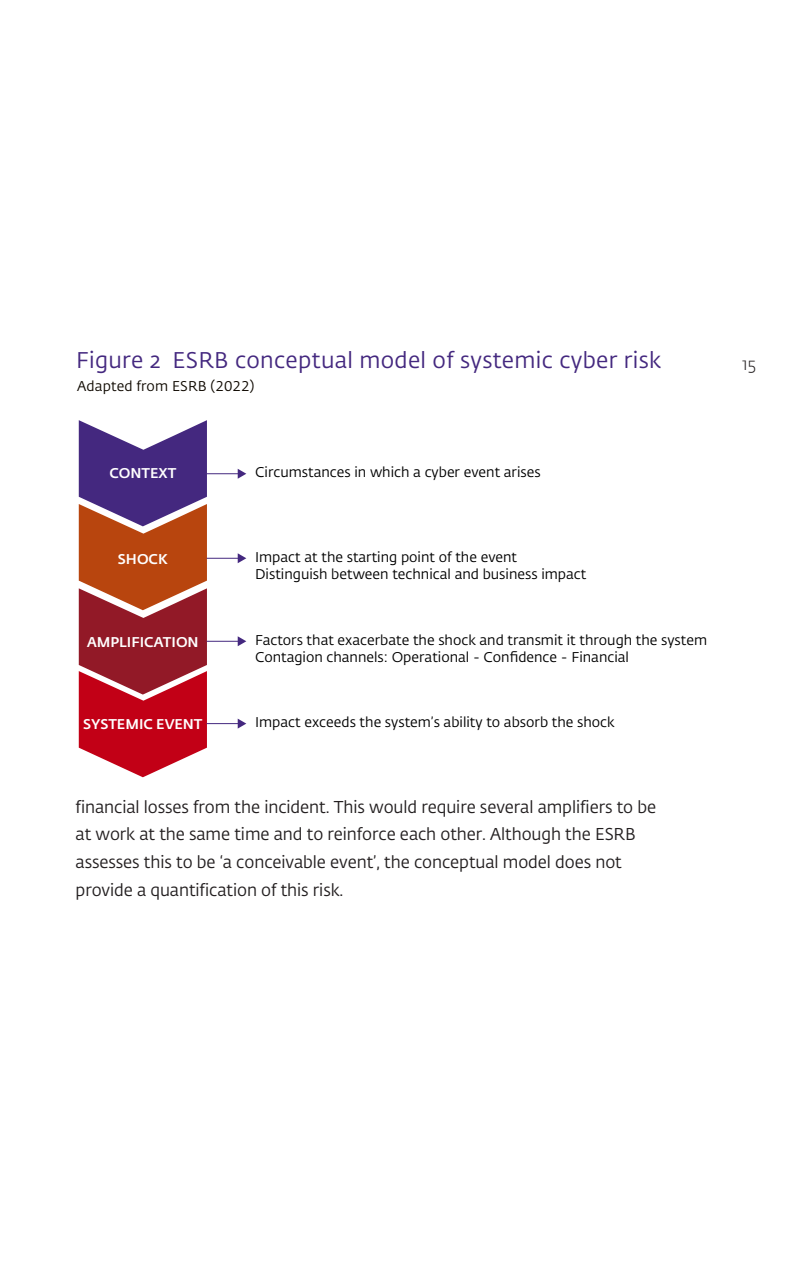
<style>
.page{position:relative;width:794px;height:1270px;background:#fff}
.page>*{position:absolute;margin:0;border:0;box-sizing:border-box;transform-origin:0 0}
.t1{font:22.4px "DNB Fedra";letter-spacing:.015em;color:#44287f}
.t2{font:17px/27.6px "DNB Fedra";letter-spacing:-.005em;color:#231f20}
.t3{font:300 17px "DNB Fedra";color:#231f20}
.t4{font:14px/16.8px "DNB Fedra";color:#000}
.t5{font:500 14px "DNB Fedra";color:#fff}
.t6{font:14px "DNB Fedra";letter-spacing:.005em;color:#0f0900}
</style>
<div class="page">
<svg style="left:79px;top:420px;width:128px;height:357px;background:#a3404f"></svg>
<hr style="left:207px;top:473px;width:32px;height:1px;background:#44287f">
<svg style="left:238px;top:469px;width:8px;height:10px"></svg>
<hr style="left:207px;top:558px;width:32px;height:1px;background:#44287f">
<svg style="left:238px;top:553px;width:8px;height:10px"></svg>
<hr style="left:207px;top:641px;width:32px;height:1px;background:#44287f">
<svg style="left:238px;top:636px;width:8px;height:10px"></svg>
<hr style="left:207px;top:723px;width:32px;height:1px;background:#44287f">
<svg style="left:238px;top:719px;width:8px;height:10px"></svg>
<h1 class="t1" style="left:76px;top:346px;width:587px">Figure 2 ESRB conceptual model of systemic cyber risk</h1>
<p class="t6" style="left:77px;top:377px;width:179px">Adapted from ESRB (2022)</p>
<p class="t5" style="left:109px;top:465px;width:68px">CONTEXT</p>
<p class="t4" style="left:255px;top:464px;width:287px">Circumstances in which a cyber event arises</p>
<p class="t5" style="left:118px;top:550px;width:51px">SHOCK</p>
<p class="t4" style="left:255px;top:549px;width:333px">Impact at the starting point of the event<br>Distinguish between technical and business impact</p>
<p class="t5" style="left:87px;top:633px;width:113px">AMPLIFICATION</p>
<p class="t4" style="left:255px;top:632px;width:453px">Factors that exacerbate the shock and transmit it through the system<br>Contagion channels: Operational - Confidence - Financial</p>
<p class="t5" style="left:83px;top:715px;width:121px">SYSTEMIC EVENT</p>
<p class="t4" style="left:255px;top:714px;width:361px">Impact exceeds the system’s ability to absorb the shock</p>
<p class="t2" style="left:76px;top:793px;width:582px">financial losses from the incident. This would require several amplifiers to be at work at the same time and to reinforce each other. Although the ESRB assesses this to be ‘a conceivable event’, the conceptual model does not provide a quantification of this risk.</p>
<p class="t3" style="left:742px;top:354px;width:15px">15</p>
</div>
